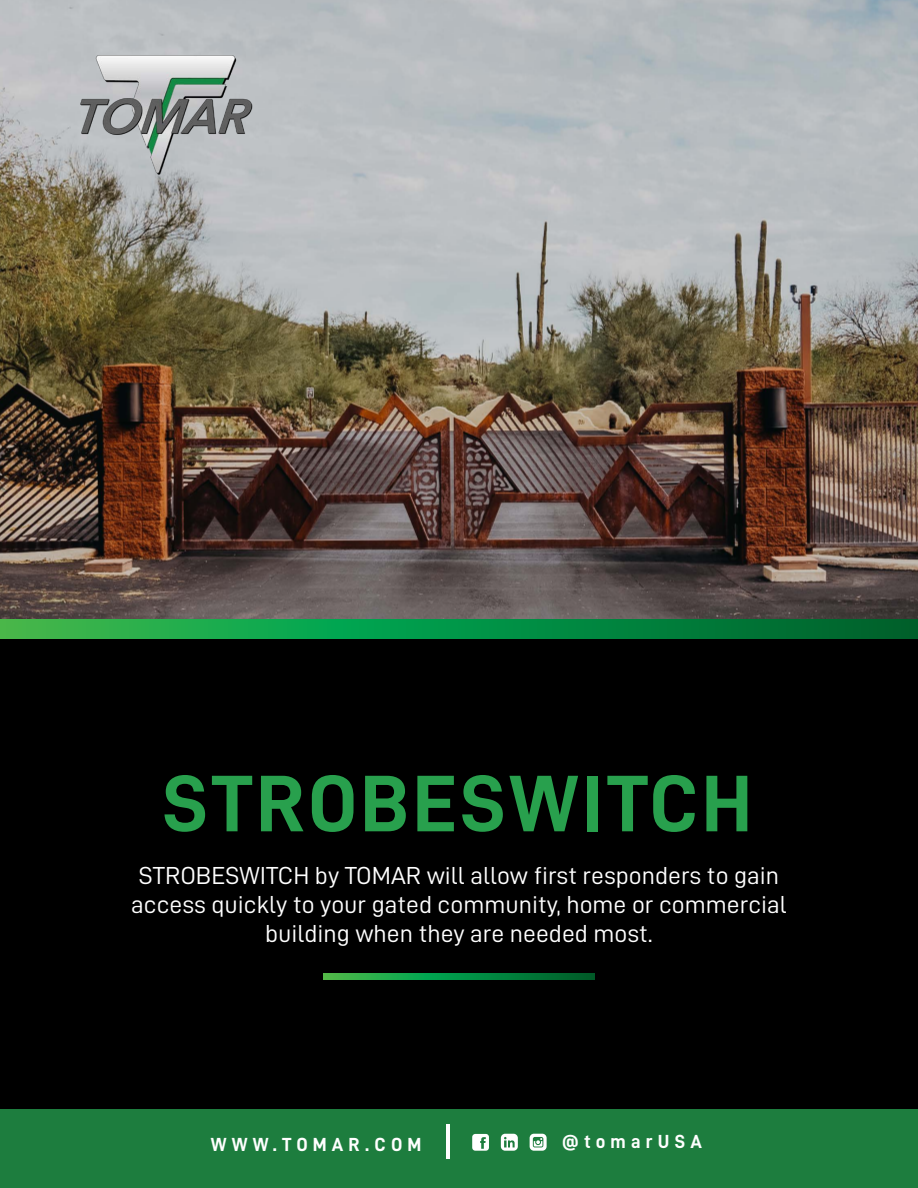
<style>
.page{position:relative;width:918px;height:1188px;background:#fff}
.page>*{position:absolute;margin:0;border:0;box-sizing:border-box;transform-origin:0 0}
.t1{font:80.55px "D DIN Bold";letter-spacing:.04em;color:#28a04d}
.t2{font:24.75px/29px "D DIN";color:#fff;text-align:center}
.t3{font:19.05px "D DIN Bold";letter-spacing:.275em;color:#fff}
</style>
<div class="page">
<img style="left:0;top:0;width:918px;height:619px">
<div style="left:0;top:624px;width:918px;height:564px;background:#000"></div>
<div style="left:0;top:1110px;width:918px;height:78px;background:#1d7d3e"></div>
<img style="left:80px;top:55px;width:202px;height:134px">
<svg style="left:0;top:619px;width:918px;height:19px;background:#0d9243"></svg>
<svg style="left:324px;top:973px;width:270px;height:6px;background:#109142"></svg>
<hr style="left:447px;top:1125px;width:3px;height:34px;background:#fff">
<svg style="left:472px;top:1134px;width:17px;height:17px"></svg>
<svg style="left:530px;top:1134px;width:17px;height:17px"></svg>
<svg style="left:501px;top:1134px;width:17px;height:17px"></svg>
<h1 class="t1" style="left:162px;top:759px;width:591px">STROBESWITCH</h1>
<p class="t2" style="left:131px;top:861px;width:657px">STROBESWITCH by TOMAR will allow first responders to gain access quickly to your gated community, home or commercial building when they are needed most.</p>
<p class="t3" style="left:211px;top:1134px;width:212px">WWW.TOMAR.COM</p>
<p class="t3" style="left:562px;top:1130px;width:141px">@tomarUSA</p>
</div>
